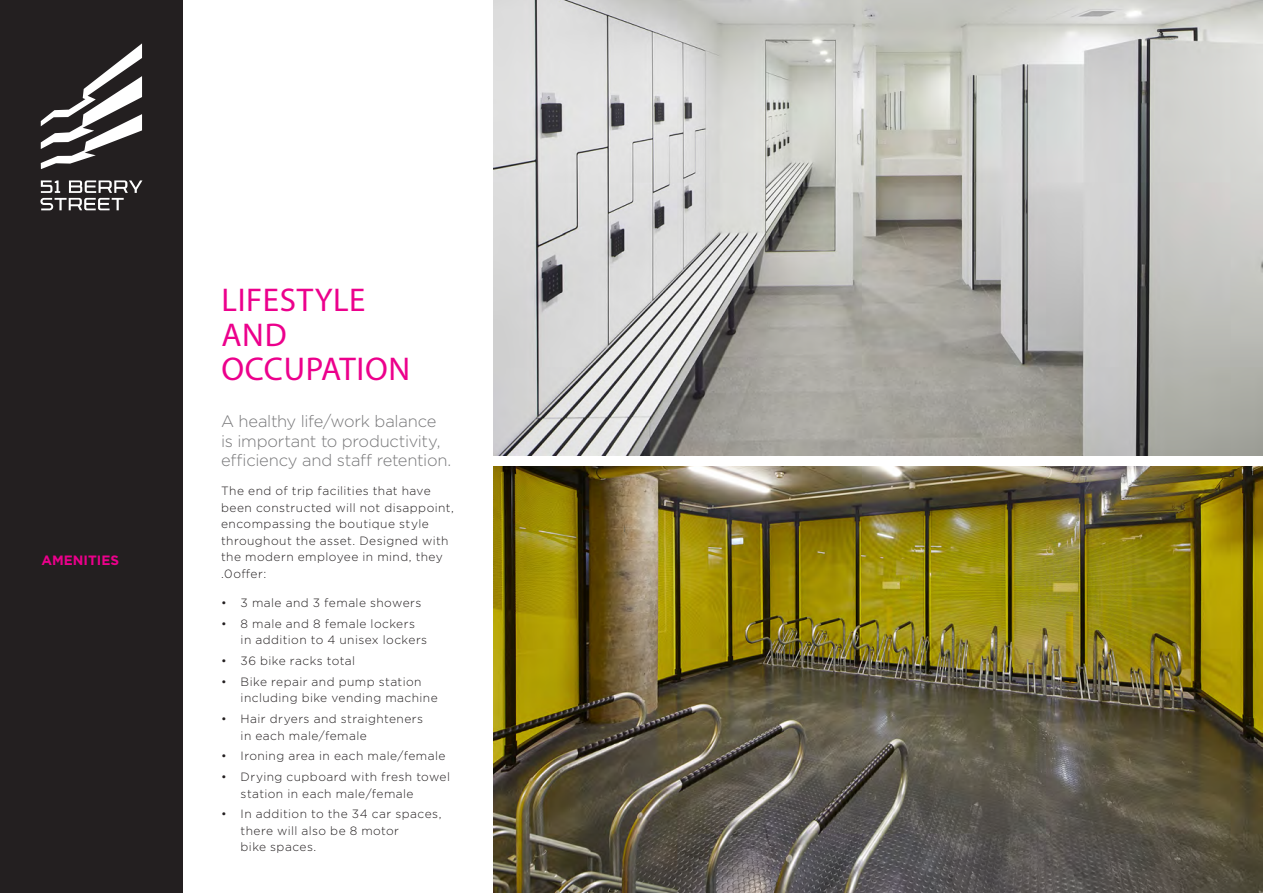
<style>
.page{position:relative;width:1263px;height:893px;background:#fff}
.page>*{position:absolute;margin:0;border:0;box-sizing:border-box;transform-origin:0 0}
.t1{font:33px/34.5px "Myriad Pro";letter-spacing:.02em;color:#ec008c}
.t2{font:300 16.5px/19.5px "Gotham";letter-spacing:-.015em;color:#78787a}
.t3{font:700 13.5px "Gotham";color:#ec008c}
.t4{font:300 12px/16.5px "Gotham";letter-spacing:.035em;color:#231f20}
</style>
<div class="page">
<img style="left:493px;top:0;width:770px;height:455px">
<img style="left:493px;top:466px;width:770px;height:427px">
<div style="left:0;top:0;width:183px;height:893px;background:#231f20"></div>
<svg style="left:41px;top:43px;width:101px;height:126px"></svg>
<svg style="left:40px;top:180px;width:102px;height:30px"></svg>
<p class="t3" style="left:41px;top:551px;width:79px">AMENITIES</p>
<h1 class="t1" style="left:221px;top:282px;width:190px">LIFESTYLE<br>AND<br>OCCUPATION</h1>
<h2 class="t2" style="left:221px;top:411px;width:232px">A healthy life/work balance is important to productivity, efficiency and staff retention.</h2>
<p class="t4" style="left:221px;top:483px;width:234px">The end of trip facilities that have been constructed will not disappoint, encompassing the boutique style throughout the asset. Designed with the modern employee in mind, they .0offer:</p>
<p class="t4" style="left:221px;top:594px;width:202px">• 3 male and 3 female showers</p>
<p class="t4" style="left:241px;top:615px;width:188px;text-indent:-20px">• 8 male and 8 female lockers in addition to 4 unisex lockers</p>
<p class="t4" style="left:221px;top:652px;width:136px">• 36 bike racks total</p>
<p class="t4" style="left:241px;top:673px;width:199px;text-indent:-20px">• Bike repair and pump station including bike vending machine</p>
<p class="t4" style="left:241px;top:710px;width:184px;text-indent:-20px">• Hair dryers and straighteners in each male/female</p>
<p class="t4" style="left:221px;top:748px;width:226px">• Ironing area in each male/female</p>
<p class="t4" style="left:241px;top:768px;width:211px;text-indent:-19px">• Drying cupboard with fresh towel station in each male/female</p>
<p class="t4" style="left:241px;top:806px;width:202px;text-indent:-20px">• In addition to the 34 car spaces, there will also be 8 motor<br>bike spaces.</p>
</div>
